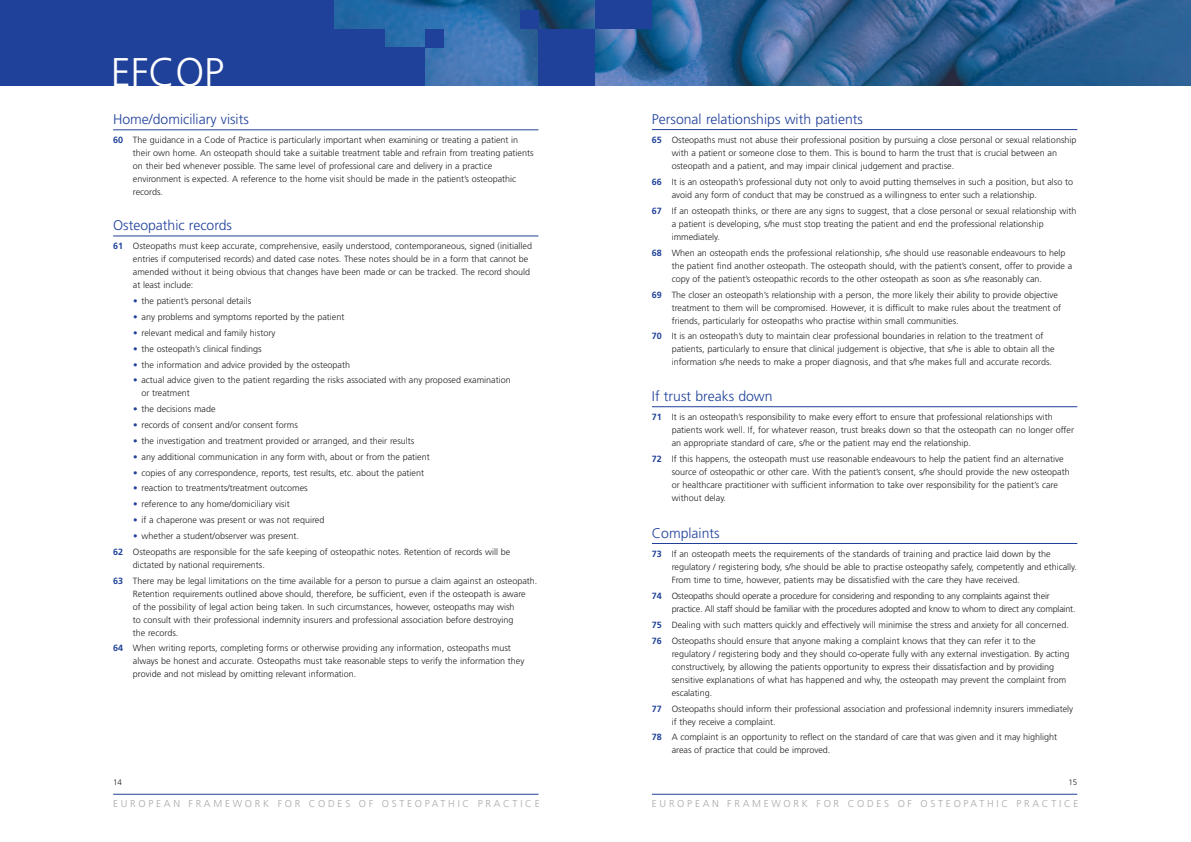
<style>
.page{position:relative;width:1191px;height:842px;background:#fff}
.page>*{position:absolute;margin:0;border:0;box-sizing:border-box;transform-origin:0 0}
.t1{font:300 40px "Frutiger";color:#fff}
.t2{font:300 14px "Frutiger";color:#20419a}
.t3{font:300 10px "Frutiger";letter-spacing:.27em;color:#a8a9ad}
.t4{font:300 9px/13px "Frutiger";color:#231f20}
.t5{font:300 9px/13px "Frutiger";letter-spacing:-.02em;color:#231f20}
.t6{font:300 8px "Frutiger";color:#231f20}
.s1{font-weight:700;color:#20419a}
.s2{color:#20419a}
</style>
<div class="page">
<div style="left:0;top:0;width:538px;height:85px;background:#20419a"></div>
<hr style="left:113px;top:130px;width:425px;height:1px;background:#20419a">
<hr style="left:652px;top:129px;width:425px;height:1px;background:#20419a">
<hr style="left:113px;top:794px;width:425px;height:1px;background:#20419a">
<hr style="left:652px;top:794px;width:425px;height:1px;background:#20419a">
<img style="left:335px;top:0;width:855px;height:85px">
<div style="left:595px;top:0;width:57px;height:29px;background:#20419a"></div>
<div style="left:538px;top:29px;width:57px;height:56px;background:#20419a"></div>
<div style="left:376px;top:47px;width:49px;height:38px;background:#20419a"></div>
<div style="left:520px;top:10px;width:18px;height:19px;background:#20419a"></div>
<div style="left:425px;top:29px;width:18px;height:18px;background:#20419a"></div>
<div style="left:315px;top:29px;width:70px;height:56px;background:#20419a"></div>
<hr style="left:113px;top:236px;width:425px;height:1px;background:#20419a">
<hr style="left:652px;top:406px;width:425px;height:1px;background:#20419a">
<hr style="left:652px;top:543px;width:425px;height:1px;background:#20419a">
<h1 class="t1" style="left:111px;top:56px;width:115px">EFCOP</h1>
<h2 class="t2" style="left:113px;top:114px;width:137px">Home/domiciliary visits</h2>
<h2 class="t2" style="left:652px;top:114px;width:212px">Personal relationships with patients</h2>
<p class="t4" style="left:133px;top:134px;width:402px;text-indent:-20px"><span class="s1">60</span> The guidance in a Code of Practice is particularly important when examining or treating a patient in their own home. An osteopath should take a suitable treatment table and refrain from treating patients on their bed whenever possible. The same level of professional care and delivery in a practice environment is expected. A reference to the home visit should be made in the patient’s osteopathic records.</p>
<h2 class="t2" style="left:113px;top:220px;width:120px">Osteopathic records</h2>
<p class="t4" style="left:133px;top:240px;width:401px;text-indent:-20px"><span class="s1">61</span> Osteopaths must keep accurate, comprehensive, easily understood, contemporaneous, signed (initialled entries if computerised records) and dated case notes. These notes should be in a form that cannot be amended without it being obvious that changes have been made or can be tracked. The record should at least include:</p>
<p class="t4" style="left:133px;top:295px;width:120px"><span class="s2">•</span> the patient’s personal details</p>
<p class="t4" style="left:133px;top:311px;width:213px"><span class="s2">•</span> any problems and symptoms reported by the patient</p>
<p class="t4" style="left:133px;top:327px;width:144px"><span class="s2">•</span> relevant medical and family history</p>
<p class="t4" style="left:133px;top:343px;width:130px"><span class="s2">•</span> the osteopath’s clinical findings</p>
<p class="t4" style="left:133px;top:359px;width:219px"><span class="s2">•</span> the information and advice provided by the osteopath</p>
<p class="t4" style="left:141px;top:374px;width:371px;text-indent:-8px"><span class="s2">•</span> actual advice given to the patient regarding the risks associated with any proposed examination or treatment</p>
<p class="t4" style="left:133px;top:403px;width:84px"><span class="s2">•</span> the decisions made</p>
<p class="t4" style="left:133px;top:419px;width:166px"><span class="s2">•</span> records of consent and/or consent forms</p>
<p class="t4" style="left:133px;top:435px;width:283px"><span class="s2">•</span> the investigation and treatment provided or arranged, and their results</p>
<p class="t4" style="left:133px;top:451px;width:298px"><span class="s2">•</span> any additional communication in any form with, about or from the patient</p>
<p class="t4" style="left:133px;top:467px;width:292px"><span class="s2">•</span> copies of any correspondence, reports, test results, etc. about the patient</p>
<p class="t4" style="left:133px;top:482px;width:176px"><span class="s2">•</span> reaction to treatments/treatment outcomes</p>
<p class="t4" style="left:133px;top:498px;width:158px"><span class="s2">•</span> reference to any home/domiciliary visit</p>
<p class="t4" style="left:133px;top:514px;width:193px"><span class="s2">•</span> if a chaperone was present or was not required</p>
<p class="t4" style="left:113px;top:529px;width:399px;line-height:15.8px;text-indent:20px"><span class="s2">•</span> whether a student/observer was present.<br><span class="s1">62</span> Osteopaths are responsible for the safe keeping of osteopathic notes. Retention of records will be</p>
<p class="t4" style="left:113px;top:557px;width:426px;line-height:15.8px;text-indent:20px">dictated by national requirements.<br><span class="s1">63</span> There may be legal limitations on the time available for a person to pursue a claim against an osteopath.</p>
<p class="t4" style="left:133px;top:588px;width:394px">Retention requirements outlined above should, therefore, be sufficient, even if the osteopath is aware of the possibility of legal action being taken. In such circumstances, however, osteopaths may wish<br>to consult with their professional indemnity insurers and professional association before destroying the records.</p>
<p class="t4" style="left:133px;top:642px;width:393px;text-indent:-20px"><span class="s1">64</span> When writing reports, completing forms or otherwise providing any information, osteopaths must always be honest and accurate. Osteopaths must take reasonable steps to verify the information they provide and not mislead by omitting relevant information.</p>
<p class="t4" style="left:671px;top:134px;width:406px;text-indent:-20px"><span class="s1">65</span> Osteopaths must not abuse their professional position by pursuing a close personal or sexual relationship with a patient or someone close to them. This is bound to harm the trust that is crucial between an osteopath and a patient, and may impair clinical judgement and practise.</p>
<p class="t4" style="left:671px;top:176px;width:403px;text-indent:-20px"><span class="s1">66</span> It is an osteopath’s professional duty not only to avoid putting themselves in such a position, but also to avoid any form of conduct that may be construed as a willingness to enter such a relationship.</p>
<p class="t4" style="left:671px;top:205px;width:406px;text-indent:-20px"><span class="s1">67</span> If an osteopath thinks, or there are any signs to suggest, that a close personal or sexual relationship with a patient is developing, s/he must stop treating the patient and end the professional relationship immediately.</p>
<p class="t4" style="left:671px;top:247px;width:402px;text-indent:-20px"><span class="s1">68</span> When an osteopath ends the professional relationship, s/he should use reasonable endeavours to help the patient find another osteopath. The osteopath should, with the patient’s consent, offer to provide a copy of the patient’s osteopathic records to the other osteopath as soon as s/he reasonably can.</p>
<p class="t4" style="left:671px;top:289px;width:391px;text-indent:-20px"><span class="s1">69</span> The closer an osteopath’s relationship with a person, the more likely their ability to provide objective treatment to them will be compromised. However, it is difficult to make rules about the treatment of friends, particularly for osteopaths who practise within small communities.</p>
<p class="t4" style="left:671px;top:330px;width:384px;text-indent:-20px"><span class="s1">70</span> It is an osteopath’s duty to maintain clear professional boundaries in relation to the treatment of patients, particularly to ensure that clinical judgement is objective, that s/he is able to obtain all the information s/he needs to make a proper diagnosis, and that s/he makes full and accurate records.</p>
<h2 class="t2" style="left:652px;top:391px;width:122px">If trust breaks down</h2>
<p class="t4" style="left:671px;top:411px;width:404px;text-indent:-20px"><span class="s1">71</span> It is an osteopath’s responsibility to make every effort to ensure that professional relationships with patients work well. If, for whatever reason, trust breaks down so that the osteopath can no longer offer an appropriate standard of care, s/he or the patient may end the relationship.</p>
<p class="t4" style="left:671px;top:453px;width:399px;text-indent:-20px"><span class="s1">72</span> If this happens, the osteopath must use reasonable endeavours to help the patient find an alternative source of osteopathic or other care. With the patient’s consent, s/he should provide the new osteopath or healthcare practitioner with sufficient information to take over responsibility for the patient’s care without delay.</p>
<h2 class="t2" style="left:652px;top:528px;width:69px">Complaints</h2>
<p class="t4" style="left:671px;top:548px;width:407px;text-indent:-20px"><span class="s1">73</span> If an osteopath meets the requirements of the standards of training and practice laid down by the regulatory / registering body, s/he should be able to practise osteopathy safely, competently and ethically.<br>From time to time, however, patients may be dissatisfied with the care they have received.</p>
<p class="t5" style="left:671px;top:590px;width:405px;text-indent:-20px"><span class="s1">74</span> Osteopaths should operate a procedure for considering and responding to any complaints against their practice. All staff should be familiar with the procedures adopted and know to whom to direct any complaint.</p>
<p class="t4" style="left:652px;top:617px;width:418px;line-height:15.8px"><span class="s1">75</span> Dealing with such matters quickly and effectively will minimise the stress and anxiety for all concerned.<br><span class="s1">76</span> Osteopaths should ensure that anyone making a complaint knows that they can refer it to the</p>
<p class="t4" style="left:671px;top:648px;width:399px">regulatory / registering body and they should co-operate fully with any external investigation. By acting constructively, by allowing the patients opportunity to express their dissatisfaction and by providing sensitive explanations of what has happened and why, the osteopath may prevent the complaint from escalating.</p>
<p class="t4" style="left:671px;top:703px;width:403px;text-indent:-20px"><span class="s1">77</span> Osteopaths should inform their professional association and professional indemnity insurers immediately if they receive a complaint.</p>
<p class="t4" style="left:671px;top:731px;width:387px;text-indent:-20px"><span class="s1">78</span> A complaint is an opportunity to reflect on the standard of care that was given and it may highlight areas of practice that could be improved.</p>
<p class="t6" style="left:113px;top:779px;width:10px">14</p>
<p class="t6" style="left:1068px;top:779px;width:10px">15</p>
<p class="t3" style="left:113px;top:800px;width:428px">EUROPEAN FRAMEWORK FOR CODES OF OSTEOPATHIC PRACTICE</p>
<p class="t3" style="left:652px;top:800px;width:428px">EUROPEAN FRAMEWORK FOR CODES OF OSTEOPATHIC PRACTICE</p>
</div>
